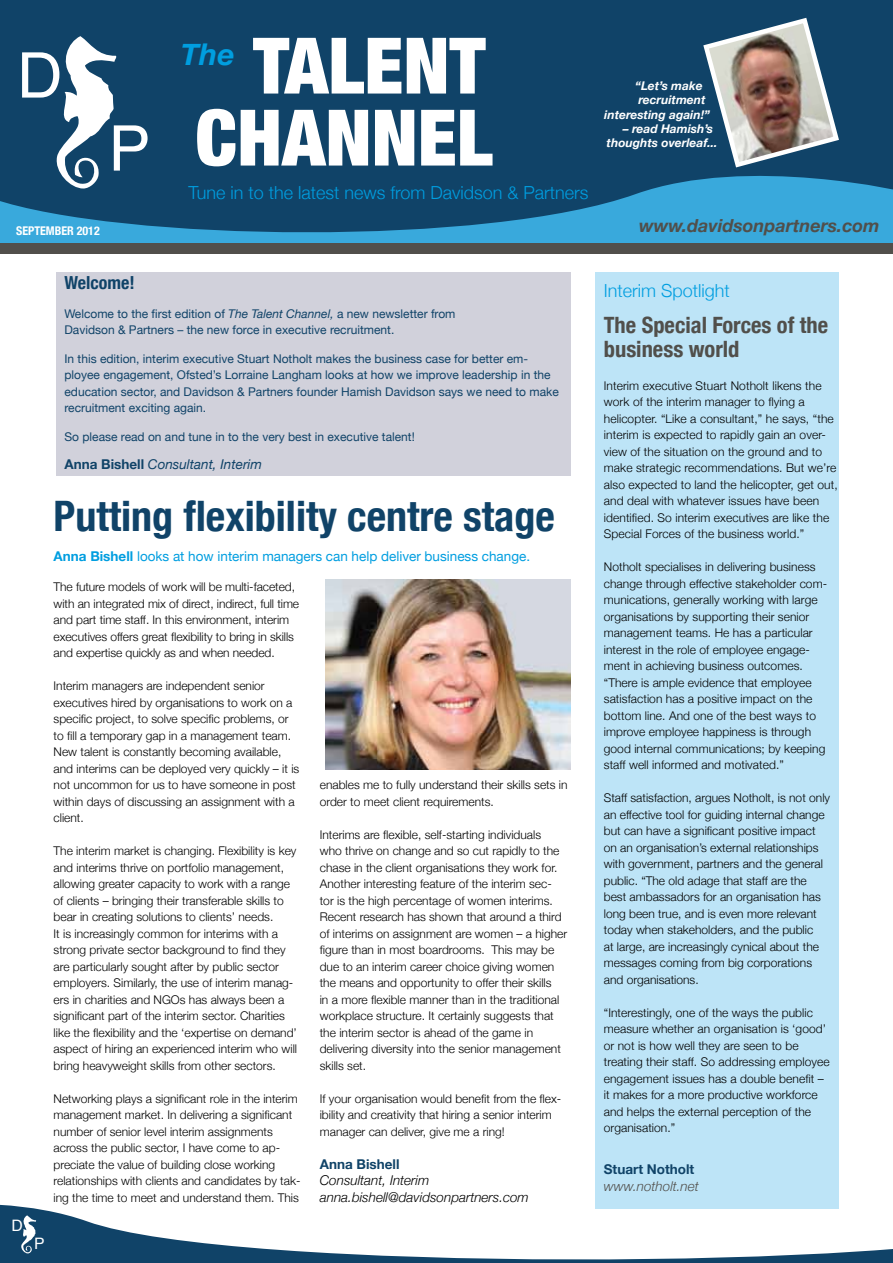
<style>
.page{position:relative;width:893px;height:1263px;background:#fff}
.page>*{position:absolute;margin:0;border:0;box-sizing:border-box;transform-origin:0 0}
.t1{font:900 condensed 78px/72px "Helvetica Neue";color:#fff;text-align:right}
.t2{font:63px "Helvetica";color:#fff}
.t3{font:700 condensed 42px "Helvetica Neue";color:#104368}
.t4{font:italic 700 30px "Helvetica Neue";color:#009ee0}
.t5{font:700 condensed 22.5px/24px "Helvetica Neue";color:#514f4b}
.t6{font:300 18px "Helvetica Neue";color:#009ee0}
.t7{font:italic 700 18px "Helvetica Neue";color:#514f4b}
.t8{font:700 condensed 18px "Helvetica Neue";color:#104368}
.t9{font:15.75px "Helvetica";color:#fff}
.t10{font:13.5px "Helvetica Neue";color:#009ee0}
.t11{font:italic 300 13.5px/16.5px "Helvetica Neue";color:#000}
.t12{font:italic 13.5px "Helvetica Neue";color:#104368}
.t13{font:700 13.5px "Helvetica Neue";color:#104368}
.t14{font:italic 300 13.5px "Helvetica Neue";color:#514f4b}
.t15{font:300 12px/16.5px "Helvetica Neue";color:#000}
.t16{font:12px/16.5px "Helvetica Neue";color:#104368}
.t17{font:italic 700 12px/14.4px "Helvetica Neue";color:#fff}
.t18{font:700 condensed 12px "Helvetica Neue";color:#fff}
.s1{font-style:italic}
.s2{font-weight:700;font-style:normal}
.s3{font-weight:700}
</style>
<div class="page">
<div style="left:0;top:0;width:893px;height:239px;background:#104368"></div>
<svg style="left:0;top:157px;width:893px;height:86px"></svg>
<div style="left:0;top:243px;width:893px;height:11px;background:#514f4b"></div>
<svg style="left:57px;top:36px;width:59px;height:153px"></svg>
<svg style="left:0;top:1204px;width:893px;height:59px"></svg>
<svg style="left:21px;top:1215px;width:15px;height:38px"></svg>
<div style="left:595px;top:272px;width:244px;height:937px;background:#bde4f7"></div>
<img style="left:326px;top:579px;width:244px;height:190px">
<div style="left:56px;top:272px;width:514px;height:203px;background:#d1d1db"></div>
<svg style="left:701px;top:17px;width:141px;height:153px"></svg>
<h2 class="t2" style="left:17px;top:27px;width:47px">D</h2>
<h2 class="t2" style="left:108px;top:100px;width:44px">P</h2>
<p class="t18" style="left:16px;top:223px;width:85px">SEPTEMBER 2012</p>
<h1 class="t1" style="left:195px;top:28px;width:299px">TALENT<br>CHANNEL</h1>
<h3 class="t6" style="left:188px;top:182px;width:402px">Tune in to the latest news from Davidson &amp; Partners</h3>
<h3 class="t4" style="left:181px;top:36px;width:55px">The</h3>
<p class="t17" style="left:635px;top:78px;width:69px">“Let’s make</p>
<p class="t17" style="left:638px;top:92px;width:69px">recruitment</p>
<p class="t17" style="left:604px;top:107px;width:107px">interesting again!”</p>
<p class="t17" style="left:607px;top:121px;width:112px;text-indent:16px">– read Hamish’s thoughts overleaf...</p>
<h3 class="t7" style="left:639px;top:214px;width:242px">www.davidsonpartners.com</h3>
<h3 class="t9" style="left:11px;top:1213px;width:13px">D</h3>
<h3 class="t8" style="left:64px;top:272px;width:72px">Welcome!</h3>
<p class="t16" style="left:64px;top:305px;width:392px">Welcome to the first edition of <span class="s1">The Talent Channel,</span> a new newsletter from<br>Davidson &amp; Partners – the new force in executive recruitment.</p>
<p class="t16" style="left:64px;top:350px;width:496px">In this edition, interim executive Stuart Notholt makes the business case for better em&shy;ployee engagement, Ofsted’s Lorraine Langham looks at how we improve leadership in the education sector, and Davidson &amp; Partners founder Hamish Davidson says we need to make recruitment exciting again.</p>
<p class="t16" style="left:64px;top:428px;width:352px">So please read on and tune in to the very best in executive talent!</p>
<p class="t12" style="left:64px;top:457px;width:199px"><span class="s2">Anna Bishell</span> Consultant, Interim</p>
<h3 class="t3" style="left:54px;top:491px;width:503px">Putting flexibility centre stage</h3>
<p class="t10" style="left:54px;top:548px;width:478px"><span class="s3">Anna Bishell</span> looks at how interim managers can help deliver business change.</p>
<p class="t15" style="left:54px;top:578px;width:247px">The future models of work will be multi-faceted, with an integrated mix of direct, indirect, full time and part time staff. In this environment, interim executives offers great flexibility to bring in skills and expertise quickly as and when needed.</p>
<p class="t15" style="left:54px;top:677px;width:247px">Interim managers are independent senior executives hired by organisations to work on a specific project, to solve specific problems, or to fill a temporary gap in a management team.<br>New talent is constantly becoming available, and interims can be deployed very quickly – it is not uncommon for us to have someone in post within days of discussing an assignment with a client.</p>
<p class="t15" style="left:54px;top:842px;width:245px">The interim market is changing. Flexibility is key and interims thrive on portfolio management, allowing greater capacity to work with a range of clients – bringing their transferable skills to bear in creating solutions to clients’ needs.<br>It is increasingly common for interims with a strong private sector background to find they are particularly sought after by public sector employers. Similarly, the use of interim manag&shy;ers in charities and NGOs has always been a significant part of the interim sector. Charities like the flexibility and the ‘expertise on demand’ aspect of hiring an experienced interim who will bring heavyweight skills from other sectors.</p>
<p class="t15" style="left:54px;top:1090px;width:248px">Networking plays a significant role in the interim management market. In delivering a significant number of senior level interim assignments across the public sector, I have come to ap&shy;preciate the value of building close working relationships with clients and candidates by tak&shy;ing the time to meet and understand them. This</p>
<p class="t15" style="left:320px;top:776px;width:249px">enables me to fully understand their skills sets in order to meet client requirements.</p>
<p class="t15" style="left:320px;top:826px;width:249px">Interims are flexible, self-starting individuals<br>who thrive on change and so cut rapidly to the chase in the client organisations they work for.<br>Another interesting feature of the interim sec&shy;tor is the high percentage of women interims.<br>Recent research has shown that around a third of interims on assignment are women – a higher figure than in most boardrooms. This may be due to an interim career choice giving women the means and opportunity to offer their skills<br>in a more flexible manner than in the traditional workplace structure. It certainly suggests that the interim sector is ahead of the game in delivering diversity into the senior management skills set.</p>
<p class="t15" style="left:320px;top:1090px;width:243px">If your organisation would benefit from the flex&shy;ibility and creativity that hiring a senior interim manager can deliver, give me a ring!</p>
<p class="t13" style="left:320px;top:1155px;width:81px">Anna Bishell</p>
<p class="t11" style="left:320px;top:1172px;width:211px">Consultant, Interim anna.bishell@davidsonpartners.com</p>
<h3 class="t9" style="left:34px;top:1231px;width:12px">P</h3>
<h3 class="t6" style="left:604px;top:279px;width:127px">Interim Spotlight</h3>
<h3 class="t5" style="left:604px;top:312px;width:226px">The Special Forces of the business world</h3>
<p class="t15" style="left:604px;top:377px;width:235px">Interim executive Stuart Notholt likens the work of the interim manager to flying a helicopter. “Like a consultant,” he says, “the interim is expected to rapidly gain an over&shy;view of the situation on the ground and to make strategic recommendations. But we’re also expected to land the helicopter, get out, and deal with whatever issues have been identified. So interim executives are like the Special Forces of the business world.”</p>
<p class="t15" style="left:604px;top:558px;width:225px">Notholt specialises in delivering business change through effective stakeholder com&shy;munications, generally working with large organisations by supporting their senior management teams. He has a particular interest in the role of employee engage&shy;ment in achieving business outcomes. “There is ample evidence that employee satisfaction has a positive impact on the bottom line. And one of the best ways to improve employee happiness is through good internal communications; by keeping staff well informed and motivated.”</p>
<p class="t15" style="left:604px;top:789px;width:228px">Staff satisfaction, argues Notholt, is not only an effective tool for guiding internal change but can have a significant positive impact on an organisation’s external relationships with government, partners and the general public. “The old adage that staff are the best ambassadors for an organisation has long been true, and is even more relevant today when stakeholders, and the public<br>at large, are increasingly cynical about the messages coming from big corporations and organisations.</p>
<p class="t15" style="left:604px;top:1004px;width:227px">“Interestingly, one of the ways the public measure whether an organisation is ‘good’ or not is how well they are seen to be treating their staff. So addressing employee engagement issues has a double benefit – it makes for a more productive workforce and helps the external perception of the organisation.”</p>
<p class="t13" style="left:604px;top:1161px;width:92px">Stuart Notholt</p>
<p class="t14" style="left:604px;top:1178px;width:97px">www.notholt.net</p>
</div>
